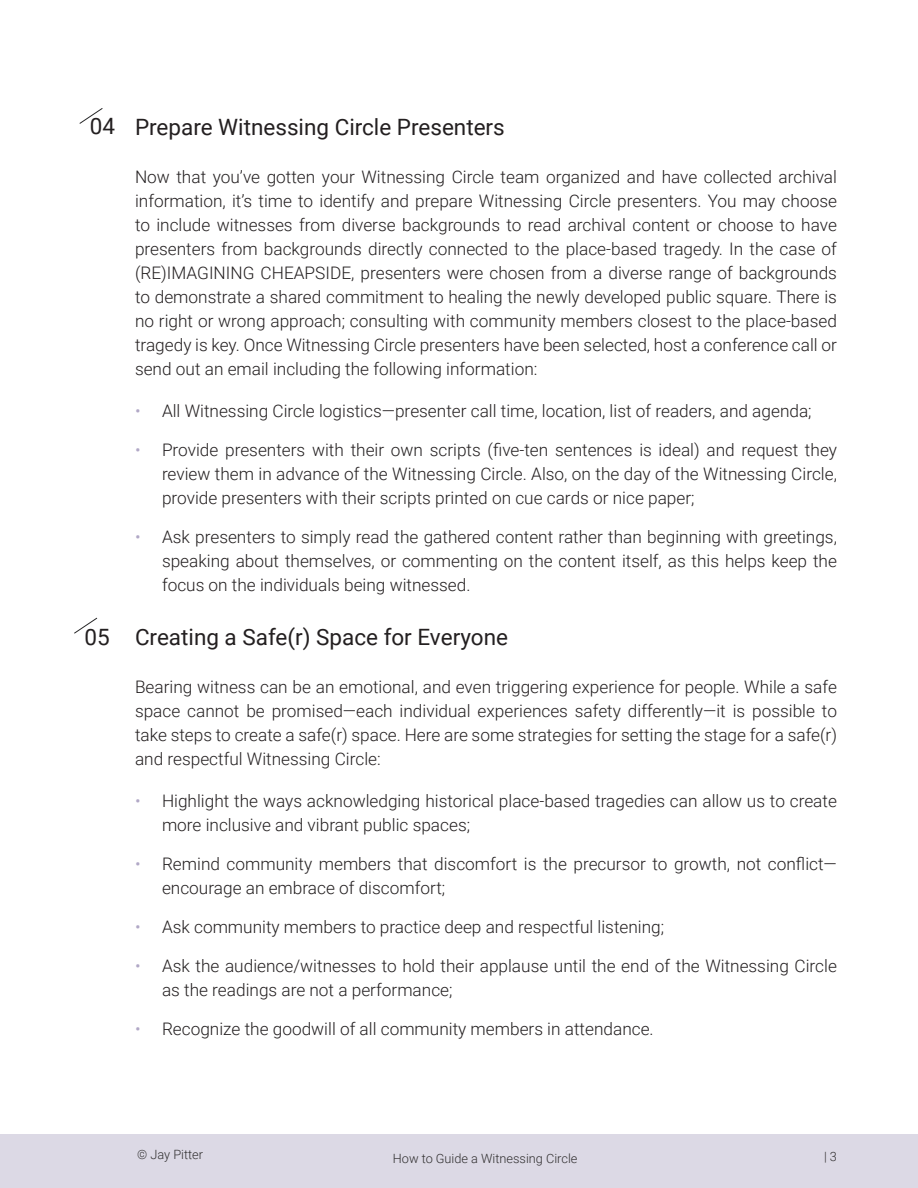
<style>
.page{position:relative;width:918px;height:1188px;background:#fff}
.page>*{position:absolute;margin:0;border:0;box-sizing:border-box;transform-origin:0 0}
.t1{font:22.5px "Roboto";color:#231f20}
.t2{font:300 17.25px/24px "Roboto";color:#231f20;text-align:justify}
.t3{font:300 12.75px "Roboto";color:#312f30}
.s1{color:#b1a8c6}
</style>
<div class="page">
<div style="left:0;top:1134px;width:918px;height:54px;background:#d9d5e3"></div>
<svg style="left:74px;top:617px;width:24px;height:17px"></svg>
<svg style="left:79px;top:108px;width:24px;height:16px"></svg>
<p class="t1" style="left:90px;top:110px;width:27px">04</p>
<p class="t1" style="left:84px;top:621px;width:27px">05</p>
<p class="t1" style="left:135px;top:111px;width:371px">Prepare Witnessing Circle Presenters</p>
<p class="t2" style="left:135px;top:164px;width:704px">Now that you’ve gotten your Witnessing Circle team organized and have collected archival information, it’s time to identify and prepare Witnessing Circle presenters. You may choose to include witnesses from diverse backgrounds to read archival content or choose to have presenters from backgrounds directly connected to the place-based tragedy. In the case of (RE)IMAGINING CHEAPSIDE, presenters were chosen from a diverse range of backgrounds to demonstrate a shared commitment to healing the newly developed public square. There is no right or wrong approach; consulting with community members closest to the place-based tragedy is key. Once Witnessing Circle presenters have been selected, host a conference call or send out an email including the following information:</p>
<p class="t2" style="left:135px;top:398px;width:678px"><span class="s1">•</span> All Witnessing Circle logistics—presenter call time, location, list of readers, and agenda;</p>
<p class="t2" style="left:162px;top:437px;width:676px;text-indent:-27px"><span class="s1">•</span> Provide presenters with their own scripts (five-ten sentences is ideal) and request they review them in advance of the Witnessing Circle. Also, on the day of the Witnessing Circle, provide presenters with their scripts printed on cue cards or nice paper;</p>
<p class="t2" style="left:162px;top:524px;width:676px;text-indent:-27px"><span class="s1">•</span> Ask presenters to simply read the gathered content rather than beginning with greetings, speaking about themselves, or commenting on the content itself, as this helps keep the focus on the individuals being witnessed.</p>
<p class="t1" style="left:135px;top:621px;width:375px">Creating a Safe(r) Space for Everyone</p>
<p class="t2" style="left:135px;top:674px;width:704px">Bearing witness can be an emotional, and even triggering experience for people. While a safe space cannot be promised—each individual experiences safety differently—it is possible to take steps to create a safe(r) space. Here are some strategies for setting the stage for a safe(r) and respectful Witnessing Circle:</p>
<p class="t2" style="left:162px;top:788px;width:677px;text-indent:-27px"><span class="s1">•</span> Highlight the ways acknowledging historical place-based tragedies can allow us to create more inclusive and vibrant public spaces;</p>
<p class="t2" style="left:162px;top:851px;width:676px;text-indent:-27px"><span class="s1">•</span> Remind community members that discomfort is the precursor to growth, not conflict— encourage an embrace of discomfort;</p>
<p class="t2" style="left:135px;top:914px;width:531px"><span class="s1">•</span> Ask community members to practice deep and respectful listening;</p>
<p class="t2" style="left:162px;top:953px;width:676px;text-indent:-27px"><span class="s1">•</span> Ask the audience/witnesses to hold their applause until the end of the Witnessing Circle as the readings are not a performance;</p>
<p class="t2" style="left:135px;top:1016px;width:520px"><span class="s1">•</span> Recognize the goodwill of all community members in attendance.</p>
<p class="t3" style="left:137px;top:1146px;width:67px">© Jay Pitter</p>
<p class="t3" style="left:393px;top:1149px;width:186px">How to Guide a Witnessing Circle</p>
<p class="t3" style="left:824px;top:1148px;width:14px">| 3</p>
</div>
